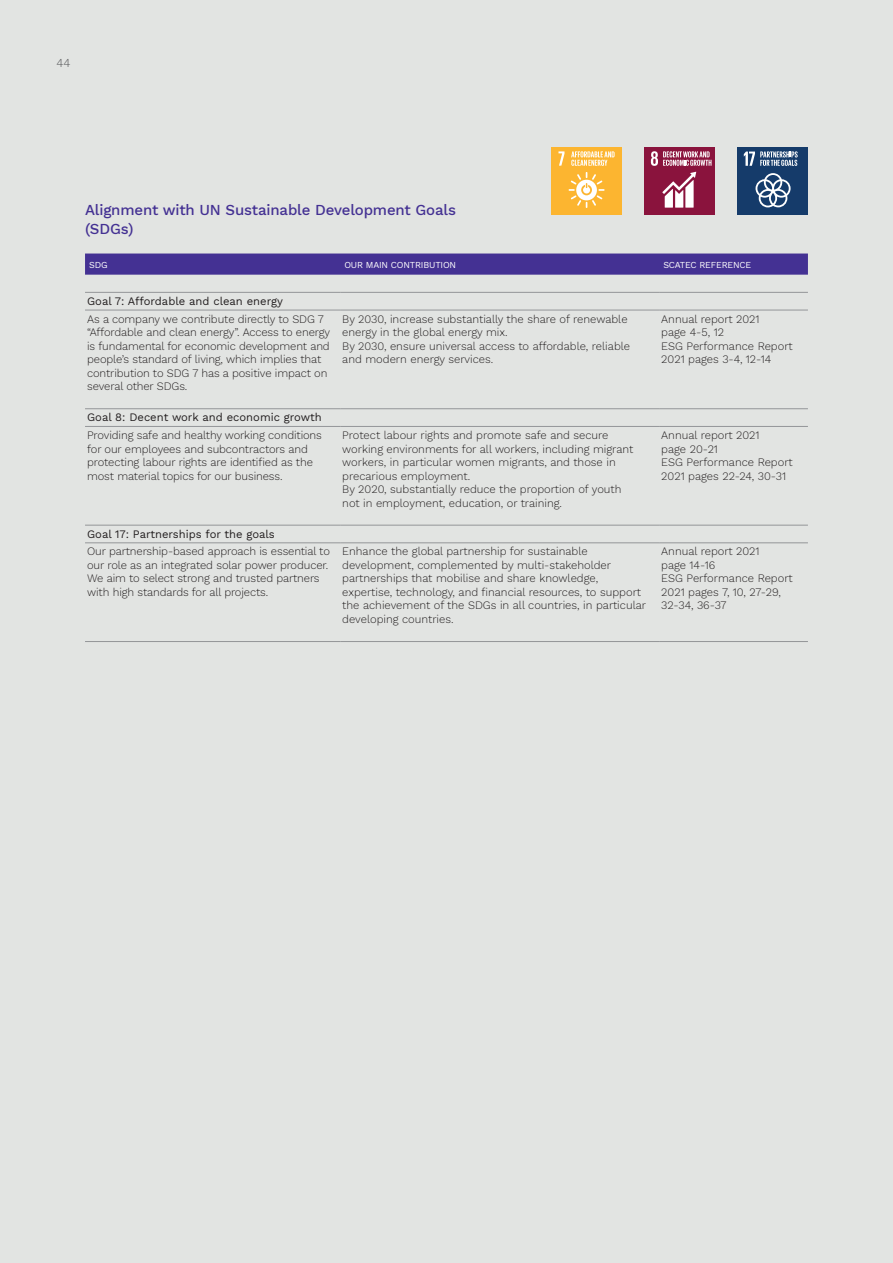
<style>
.page{position:relative;width:893px;height:1263px;background:#e2e4e2}
.page>*{position:absolute;margin:0;border:0;box-sizing:border-box;transform-origin:0 0}
.NOTER_Avsnittstittel{font:500 15px/19.5px "Work Sans";letter-spacing:-.01em;color:#443193}
.t1{font:300 12px "Work Sans";color:#57585a}
.TABELL_Venstre{font:300 11.25px/13.5px "Work Sans";color:#231f20}
.TABELL_Venstre-2{font:11.25px "Work Sans";color:#231f20}
.TABELL_Topp{font:9px "Work Sans";letter-spacing:-.02em;color:#fff}
</style>
<div class="page">
<div style="left:85px;top:254px;width:723px;height:21px;background:#443193"></div>
<hr style="left:340px;top:543px;width:319px;height:1px;background:#939598">
<hr style="left:659px;top:543px;width:149px;height:1px;background:#939598">
<hr style="left:85px;top:641px;width:255px;height:1px;background:#939598">
<hr style="left:340px;top:641px;width:319px;height:1px;background:#939598">
<hr style="left:659px;top:641px;width:149px;height:1px;background:#939598">
<hr style="left:85px;top:310px;width:255px;height:1px;background:#939598">
<hr style="left:340px;top:310px;width:319px;height:1px;background:#939598">
<hr style="left:659px;top:310px;width:149px;height:1px;background:#939598">
<hr style="left:85px;top:408px;width:255px;height:1px;background:#939598">
<hr style="left:340px;top:408px;width:319px;height:1px;background:#939598">
<hr style="left:659px;top:408px;width:149px;height:1px;background:#939598">
<hr style="left:85px;top:426px;width:255px;height:1px;background:#939598">
<hr style="left:340px;top:426px;width:319px;height:1px;background:#939598">
<hr style="left:659px;top:426px;width:149px;height:1px;background:#939598">
<hr style="left:85px;top:525px;width:255px;height:1px;background:#939598">
<hr style="left:85px;top:543px;width:255px;height:1px;background:#939598">
<hr style="left:85px;top:292px;width:255px;height:1px;background:#939598">
<hr style="left:340px;top:292px;width:319px;height:1px;background:#939598">
<hr style="left:659px;top:292px;width:149px;height:1px;background:#939598">
<hr style="left:340px;top:525px;width:319px;height:1px;background:#939598">
<hr style="left:659px;top:525px;width:149px;height:1px;background:#939598">
<div style="left:551px;top:147px;width:71px;height:67px;background:#fcb530"></div>
<svg style="left:569px;top:172px;width:36px;height:36px"></svg>
<svg style="left:558px;top:151px;width:6px;height:15px"></svg>
<svg style="left:571px;top:151px;width:44px;height:15px"></svg>
<div style="left:644px;top:147px;width:71px;height:67px;background:#8a133d"></div>
<svg style="left:662px;top:172px;width:34px;height:36px"></svg>
<svg style="left:651px;top:151px;width:60px;height:15px"></svg>
<div style="left:737px;top:147px;width:71px;height:67px;background:#153b6a"></div>
<svg style="left:755px;top:173px;width:36px;height:34px"></svg>
<svg style="left:744px;top:151px;width:54px;height:15px"></svg>
<p class="t1" style="left:57px;top:54px;width:15px">44</p>
<p class="NOTER_Avsnittstittel" style="left:85px;top:199px;width:372px">Alignment with UN Sustainable Development Goals (SDGs)</p>
<p class="TABELL_Topp" style="left:89px;top:258px;width:20px">SDG</p>
<p class="TABELL_Topp" style="left:344px;top:258px;width:113px">OUR MAIN CONTRIBUTION</p>
<p class="TABELL_Topp" style="left:663px;top:258px;width:89px">SCATEC REFERENCE</p>
<p class="TABELL_Venstre-2" style="left:87px;top:293px;width:197px">Goal 7: Affordable and clean energy</p>
<p class="TABELL_Venstre" style="left:87px;top:312px;width:244px">As a company we contribute directly to SDG 7 “Affordable and clean energy”. Access to energy is fundamental for economic development and people’s standard of living, which implies that contribution to SDG 7 has a positive impact on several other SDGs.</p>
<p class="TABELL_Venstre" style="left:342px;top:312px;width:287px">By 2030, increase substantially the share of renewable energy in the global energy mix.</p>
<p class="TABELL_Venstre" style="left:661px;top:312px;width:100px">Annual report 2021 page 4-5, 12</p>
<p class="TABELL_Venstre" style="left:661px;top:339px;width:133px">ESG Performance Report<br>2021 pages 3-4, 12-14</p>
<p class="TABELL_Venstre" style="left:342px;top:339px;width:289px">By 2030, ensure universal access to affordable, reliable and modern energy services.</p>
<p class="TABELL_Venstre-2" style="left:87px;top:409px;width:236px">Goal 8: Decent work and economic growth</p>
<p class="TABELL_Venstre" style="left:87px;top:428px;width:236px">Providing safe and healthy working conditions for our employees and subcontractors and protecting labour rights are identified as the most material topics for our business.</p>
<p class="TABELL_Venstre" style="left:342px;top:428px;width:292px">Protect labour rights and promote safe and secure working environments for all workers, including migrant workers, in particular women migrants, and those in precarious employment.</p>
<p class="TABELL_Venstre" style="left:342px;top:482px;width:281px">By 2020, substantially reduce the proportion of youth not in employment, education, or training.</p>
<p class="TABELL_Venstre" style="left:661px;top:428px;width:100px">Annual report 2021 page 20-21</p>
<p class="TABELL_Venstre" style="left:661px;top:455px;width:133px">ESG Performance Report<br>2021 pages 22-24, 30-31</p>
<p class="TABELL_Venstre-2" style="left:87px;top:525px;width:189px">Goal 17: Partnerships for the goals</p>
<p class="TABELL_Venstre" style="left:87px;top:544px;width:244px">Our partnership-based approach is essential to our role as an integrated solar power producer.<br>We aim to select strong and trusted partners with high standards for all projects.</p>
<p class="TABELL_Venstre" style="left:342px;top:544px;width:305px">Enhance the global partnership for sustainable development, complemented by multi-stakeholder partnerships that mobilise and share knowledge, expertise, technology, and financial resources, to support the achievement of the SDGs in all countries, in particular developing countries.</p>
<p class="TABELL_Venstre" style="left:661px;top:544px;width:100px">Annual report 2021 page 14-16</p>
<p class="TABELL_Venstre" style="left:661px;top:571px;width:133px">ESG Performance Report<br>2021 pages 7, 10, 27-29,<br>32-34, 36-37</p>
</div>
